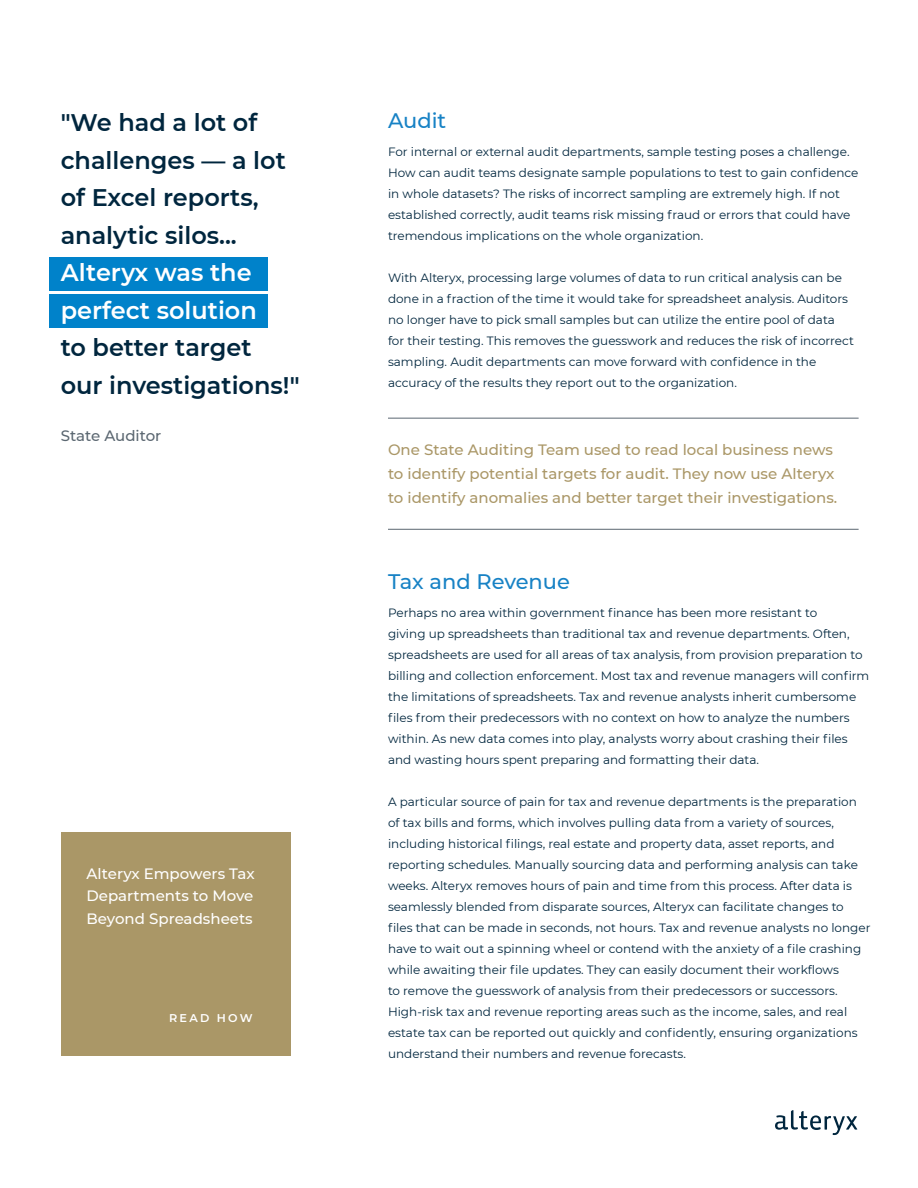
<style>
.page{position:relative;width:918px;height:1188px;background:#fff}
.page>*{position:absolute;margin:0;border:0;box-sizing:border-box;transform-origin:0 0}
.t1{font:600 24px/37.5px "Montserrat";color:#00263e}
.t2{font:600 24px/37.5px "Montserrat";color:#fff}
.t3{font:500 21px "Montserrat";color:#1782c5}
.t4{font:500 15px/24px "Montserrat";color:#aa9767}
.t5{font:500 15px/22.5px "Montserrat";color:#fff;text-align:justify}
.t6{font:500 15px "Montserrat";color:#5b6771}
.t7{font:12px/21px "Montserrat";color:#00263e}
.t8{font:600 11.25px "Montserrat";letter-spacing:.2em;color:#fff}
</style>
<div class="page">
<svg style="left:775px;top:1110px;width:82px;height:25px"></svg>
<div style="left:50px;top:257px;width:218px;height:33px;background:#0082ca"></div>
<div style="left:50px;top:294px;width:218px;height:34px;background:#0082ca"></div>
<div style="left:61px;top:833px;width:230px;height:223px;background:#aa9767"></div>
<hr style="left:388px;top:418px;width:471px;height:1px;background:#5b6771">
<hr style="left:388px;top:529px;width:471px;height:1px;background:#5b6771">
<h1 class="t1" style="left:61px;top:103px;width:227px">"We had a lot of challenges — a lot of Excel reports, analytic silos...</h1>
<h1 class="t2" style="left:61px;top:253px;width:198px">Alteryx was the perfect solution</h1>
<h1 class="t1" style="left:61px;top:328px;width:240px">to better target<br>our investigations!"</h1>
<p class="t6" style="left:61px;top:425px;width:102px">State Auditor</p>
<p class="t5" style="left:87px;top:862px;width:170px">Alteryx Empowers Tax Departments to Move Beyond Spreadsheets</p>
<p class="t8" style="left:169px;top:1010px;width:85px">READ HOW</p>
<h2 class="t3" style="left:388px;top:106px;width:60px">Audit</h2>
<p class="t7" style="left:388px;top:141px;width:472px">For internal or external audit departments, sample testing poses a challenge.<br>How can audit teams designate sample populations to test to gain confidence in whole datasets? The risks of incorrect sampling are extremely high. If not established correctly, audit teams risk missing fraud or errors that could have tremendous implications on the whole organization.</p>
<p class="t7" style="left:388px;top:267px;width:467px">With Alteryx, processing large volumes of data to run critical analysis can be done in a fraction of the time it would take for spreadsheet analysis. Auditors no longer have to pick small samples but can utilize the entire pool of data for their testing. This removes the guesswork and reduces the risk of incorrect sampling. Audit departments can move forward with confidence in the accuracy of the results they report out to the organization.</p>
<p class="t4" style="left:388px;top:437px;width:451px">One State Auditing Team used to read local business news to identify potential targets for audit. They now use Alteryx to identify anomalies and better target their investigations.</p>
<h2 class="t3" style="left:388px;top:567px;width:183px">Tax and Revenue</h2>
<p class="t7" style="left:388px;top:602px;width:483px">Perhaps no area within government finance has been more resistant to<br>giving up spreadsheets than traditional tax and revenue departments. Often, spreadsheets are used for all areas of tax analysis, from provision preparation to billing and collection enforcement. Most tax and revenue managers will confirm the limitations of spreadsheets. Tax and revenue analysts inherit cumbersome files from their predecessors with no context on how to analyze the numbers within. As new data comes into play, analysts worry about crashing their files and wasting hours spent preparing and formatting their data.</p>
<p class="t7" style="left:388px;top:791px;width:484px">A particular source of pain for tax and revenue departments is the preparation of tax bills and forms, which involves pulling data from a variety of sources, including historical filings, real estate and property data, asset reports, and reporting schedules. Manually sourcing data and performing analysis can take weeks. Alteryx removes hours of pain and time from this process. After data is seamlessly blended from disparate sources, Alteryx can facilitate changes to files that can be made in seconds, not hours. Tax and revenue analysts no longer have to wait out a spinning wheel or contend with the anxiety of a file crashing while awaiting their file updates. They can easily document their workflows<br>to remove the guesswork of analysis from their predecessors or successors.<br>High-risk tax and revenue reporting areas such as the income, sales, and real estate tax can be reported out quickly and confidently, ensuring organizations understand their numbers and revenue forecasts.</p>
</div>
